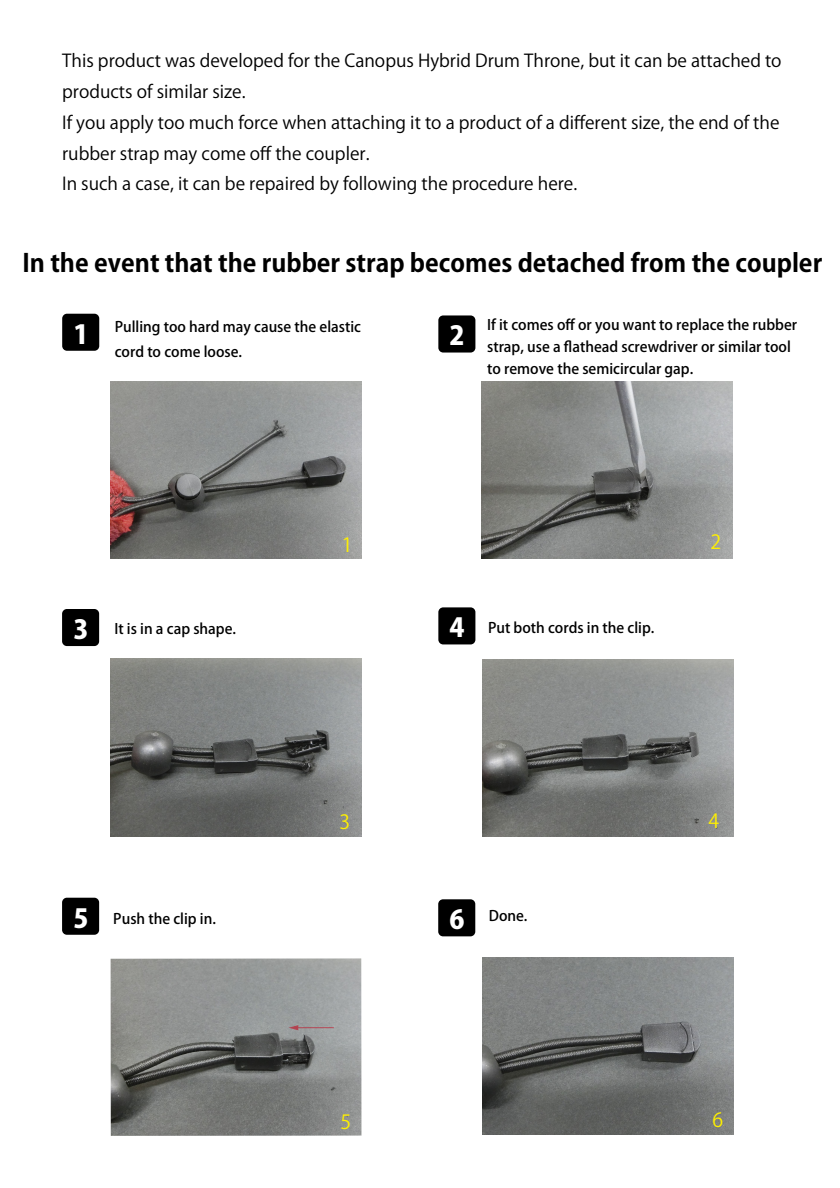
<style>
.page{position:relative;width:840px;height:1188px;background:#fff}
.page>*{position:absolute;margin:0;border:0;box-sizing:border-box;transform-origin:0 0}
.t1{font:800 25.96px "Koz Go Pr 6 N";color:#fff}
.t2{font:700 24.84px "Koz Go Pr 6 N";color:#000}
.t3{font:19.48px "Koz Go Pr 6 N";color:#fff000}
.t4{font:17.6px/30.8px "Koz Go Pr 6 N";color:#000}
.t5{font:500 14.4px/21.7px "Koz Go Pr 6 N";color:#000}
</style>
<div class="page">
<img style="left:111px;top:381px;width:250px;height:178px">
<img style="left:482px;top:381px;width:250px;height:178px">
<img style="left:111px;top:659px;width:250px;height:177px">
<img style="left:483px;top:659px;width:251px;height:178px">
<img style="left:111px;top:958px;width:250px;height:178px">
<hr style="left:297px;top:1027px;width:37px;height:1px;background:#c50018">
<svg style="left:289px;top:1025px;width:9px;height:5px"></svg>
<img style="left:483px;top:958px;width:251px;height:177px">
<div style="left:62px;top:314px;width:37px;height:37px;background:#000;border-radius:5px"></div>
<div style="left:438px;top:315px;width:37px;height:38px;background:#000;border-radius:5px"></div>
<div style="left:62px;top:609px;width:37px;height:37px;background:#000;border-radius:5px"></div>
<div style="left:438px;top:607px;width:37px;height:37px;background:#000;border-radius:5px"></div>
<div style="left:62px;top:898px;width:37px;height:37px;background:#000;border-radius:5px"></div>
<div style="left:438px;top:899px;width:37px;height:37px;background:#000;border-radius:5px"></div>
<p class="t4" style="left:62px;top:46px;width:721px">This product was developed for the Canopus Hybrid Drum Throne, but it can be attached to products of similar size.<br>If you apply too much force when attaching it to a product of a different size, the end of the rubber strap may come off the coupler.<br>In such a case, it can be repaired by following the procedure here.</p>
<h2 class="t2" style="left:23px;top:249px;width:801px">In the event that the rubber strap becomes detached from the coupler</h2>
<p class="t5" style="left:115px;top:315px;width:248px;line-height:25.2px">Pulling too hard may cause the elastic cord to come loose.</p>
<p class="t5" style="left:487px;top:314px;width:312px">If it comes off or you want to replace the rubber strap, use a flathead screwdriver or similar tool to remove the semicircular gap.</p>
<h1 class="t1" style="left:73px;top:320px;width:17px">1</h1>
<h1 class="t1" style="left:450px;top:321px;width:17px">2</h1>
<p class="t3" style="left:342px;top:534px;width:12px">1</p>
<p class="t3" style="left:711px;top:530px;width:12px">2</p>
<h1 class="t1" style="left:73px;top:615px;width:17px">3</h1>
<h1 class="t1" style="left:450px;top:613px;width:17px">4</h1>
<p class="t5" style="left:114px;top:618px;width:123px">It is in a cap shape.</p>
<p class="t5" style="left:488px;top:617px;width:168px">Put both cords in the clip.</p>
<p class="t3" style="left:339px;top:810px;width:12px">3</p>
<p class="t3" style="left:709px;top:810px;width:12px">4</p>
<h1 class="t1" style="left:73px;top:904px;width:17px">5</h1>
<h1 class="t1" style="left:450px;top:905px;width:17px">6</h1>
<p class="t5" style="left:113px;top:908px;width:104px">Push the clip in.</p>
<p class="t5" style="left:489px;top:905px;width:40px">Done.</p>
<p class="t3" style="left:340px;top:1111px;width:12px">5</p>
<p class="t3" style="left:713px;top:1109px;width:12px">6</p>
</div>
